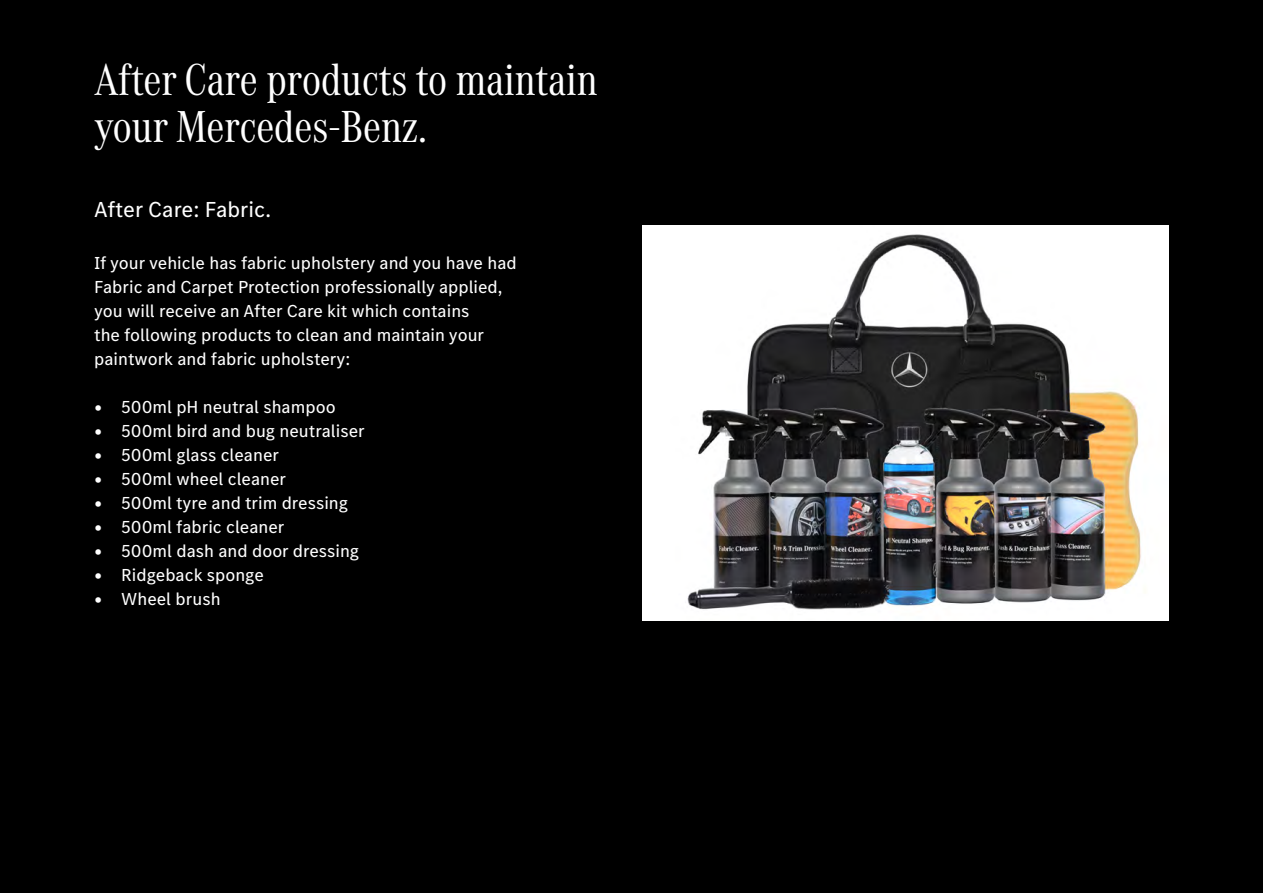
<style>
.page{position:relative;width:1263px;height:893px;background:#000}
.page>*{position:absolute;margin:0;border:0;box-sizing:border-box;transform-origin:0 0}
.t1{font:46.5px/46.5px "MB Corpo A Title Cond";color:#fff}
.t2{font:22.5px "MB Corpo S Text";color:#fff}
.t3{font:18px/24px "MB Corpo S Text";color:#fff}
</style>
<div class="page">
<img style="left:643px;top:225px;width:525px;height:396px">
<h1 class="t1" style="left:95px;top:53px;width:504px">After Care products to maintain your Mercedes-Benz.</h1>
<p class="t2" style="left:94px;top:195px;width:178px">After Care: Fabric.</p>
<p class="t3" style="left:94px;top:250px;width:424px">If your vehicle has fabric upholstery and you have had Fabric and Carpet Protection professionally applied, you will receive an After Care kit which contains<br>the following products to clean and maintain your paintwork and fabric upholstery:</p>
<p class="t3" style="left:94px;top:394px;width:243px">• 500ml pH neutral shampoo</p>
<p class="t3" style="left:94px;top:418px;width:272px">• 500ml bird and bug neutraliser</p>
<p class="t3" style="left:94px;top:442px;width:186px">• 500ml glass cleaner</p>
<p class="t3" style="left:94px;top:466px;width:193px">• 500ml wheel cleaner</p>
<p class="t3" style="left:94px;top:490px;width:255px">• 500ml tyre and trim dressing</p>
<p class="t3" style="left:94px;top:514px;width:192px">• 500ml fabric cleaner</p>
<p class="t3" style="left:94px;top:538px;width:267px">• 500ml dash and door dressing</p>
<p class="t3" style="left:94px;top:562px;width:171px">• Ridgeback sponge</p>
<p class="t3" style="left:94px;top:586px;width:128px">• Wheel brush</p>
</div>
